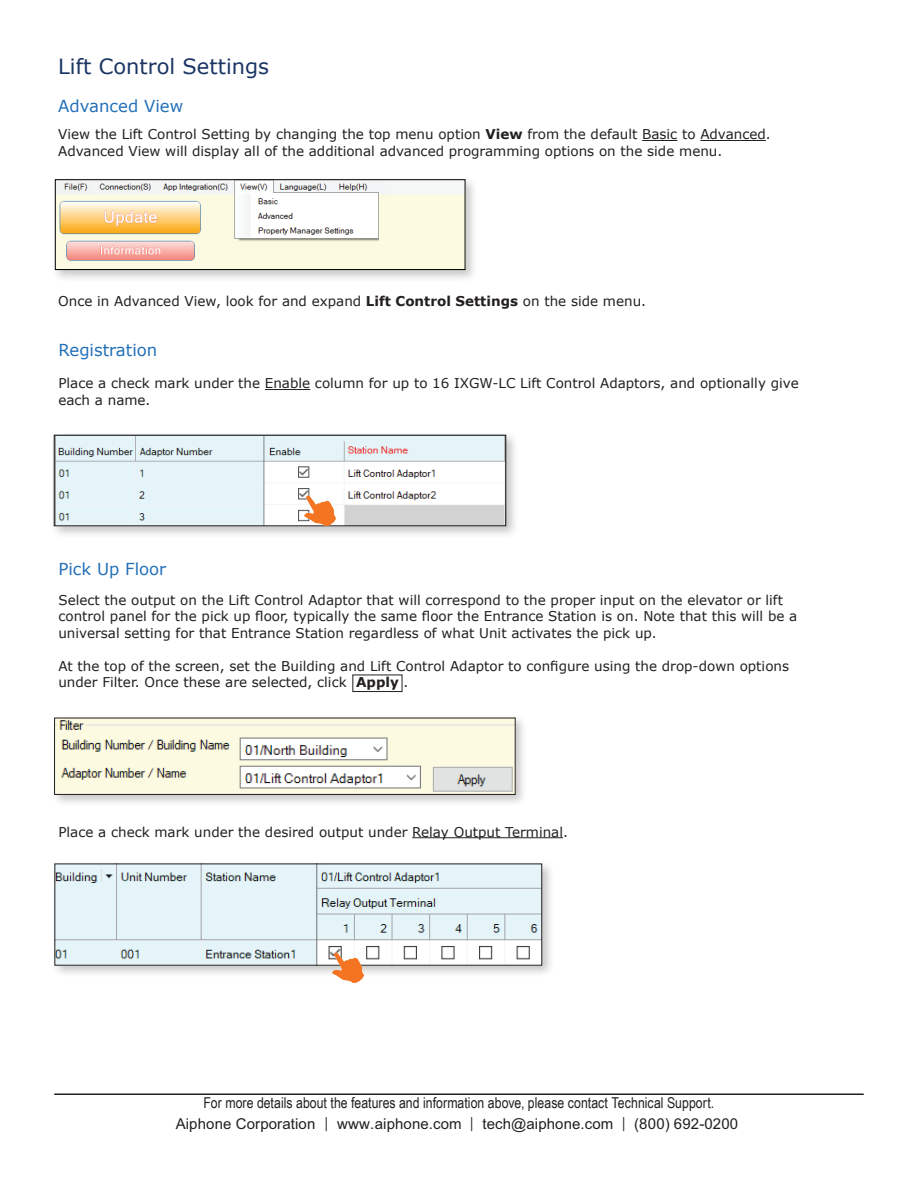
<style>
.page{position:relative;width:918px;height:1188px;background:#fff}
.page>*{position:absolute;margin:0;border:0;box-sizing:border-box;transform-origin:0 0}
.t1{font:21px "Verdana";color:#1a3564}
.t2{font:16.5px "Verdana";color:#2370b9}
.t3{font:15px "Arial Narrow";letter-spacing:.005em;color:#231f20}
.t4{font:15px "Arial";letter-spacing:.01em;color:#231f20}
.t5{font:13.5px/16.5px "Verdana";color:#231f20}
.s1{font-weight:700}
.s2{font-family:"Arial Narrow"}
</style>
<div class="page">
<hr style="left:55px;top:1094px;width:808px;height:1px;background:#231f20">
<hr style="left:265px;top:389px;width:45px;height:1px;background:#231f20">
<hr style="left:412px;top:837px;width:151px;height:1px;background:#231f20">
<div style="left:51px;top:715px;width:476px;height:92px;background:#231f20;opacity:.25"></div>
<img style="left:56px;top:720px;width:457px;height:73px">
<div style="left:54px;top:718px;width:461px;height:77px;border:1px solid #231f20"></div>
<div style="left:51px;top:860px;width:504px;height:119px;background:#231f20;opacity:.25"></div>
<img style="left:57px;top:866px;width:483px;height:97px">
<div style="left:352px;top:675px;width:50px;height:17px;border:1px solid #231f20"></div>
<hr style="left:642px;top:140px;width:35px;height:1px;background:#231f20">
<hr style="left:700px;top:140px;width:66px;height:1px;background:#231f20">
<div style="left:51px;top:431px;width:468px;height:108px;background:#231f20;opacity:.25"></div>
<img style="left:56px;top:437px;width:448px;height:87px">
<div style="left:54px;top:435px;width:452px;height:91px;border:1px solid #231f20"></div>
<img style="left:331px;top:947px;width:34px;height:36px">
<img style="left:303px;top:490px;width:34px;height:36px">
<div style="left:52px;top:176px;width:426px;height:107px;background:#231f20;opacity:.25"></div>
<img style="left:57px;top:182px;width:406px;height:86px">
<div style="left:55px;top:180px;width:410px;height:90px;border:1px solid #000"></div>
<h1 class="t1" style="left:58px;top:51px;width:212px">Lift Control Settings</h1>
<p class="t2" style="left:58px;top:94px;width:127px">Advanced View</p>
<p class="t5" style="left:58px;top:126px;width:714px">View the Lift Control Setting by changing the top menu option <span class="s1">View</span> from the default Basic to Advanced.<br>Advanced View will display all of the additional advanced programming options on the side menu.</p>
<p class="t5" style="left:58px;top:292px;width:589px">Once in Advanced View, look for and expand <span class="s1">Lift Control Settings</span> on the side menu.</p>
<p class="t2" style="left:58px;top:339px;width:100px">Registration</p>
<p class="t5" style="left:58px;top:375px;width:742px">Place a check mark under the Enable column for up to 16 IXGW-LC Lift Control Adaptors, and optionally give each a name.</p>
<p class="t2" style="left:58px;top:557px;width:109px">Pick Up Floor</p>
<p class="t5" style="left:58px;top:591px;width:740px">Select the output on the Lift Control Adaptor that will correspond to the proper input on the elevator or lift control panel for the pick up floor, typically the same floor the Entrance Station is on. Note that this will be a universal setting for that Entrance Station regardless of what Unit activates the pick up.</p>
<p class="t5" style="left:58px;top:657px;width:732px">At the top of the screen, set the Building and Lift Control Adaptor to configure using the drop-down options under Filter. Once these are selected, click <span class="s1">Apply</span> .</p>
<p class="t5" style="left:58px;top:823px;width:511px">Place a check mark under the desired output under Relay Output Terminal.</p>
<p class="t3" style="left:204px;top:1091px;width:512px">For more details about the features and information above, please contact Technical Support.</p>
<p class="t4" style="left:176px;top:1114px;width:564px">Aiphone Corporation <span class="s2">|</span> www.aiphone.com <span class="s2">|</span> tech@aiphone.com <span class="s2">|</span> (800) 692-0200</p>
</div>
